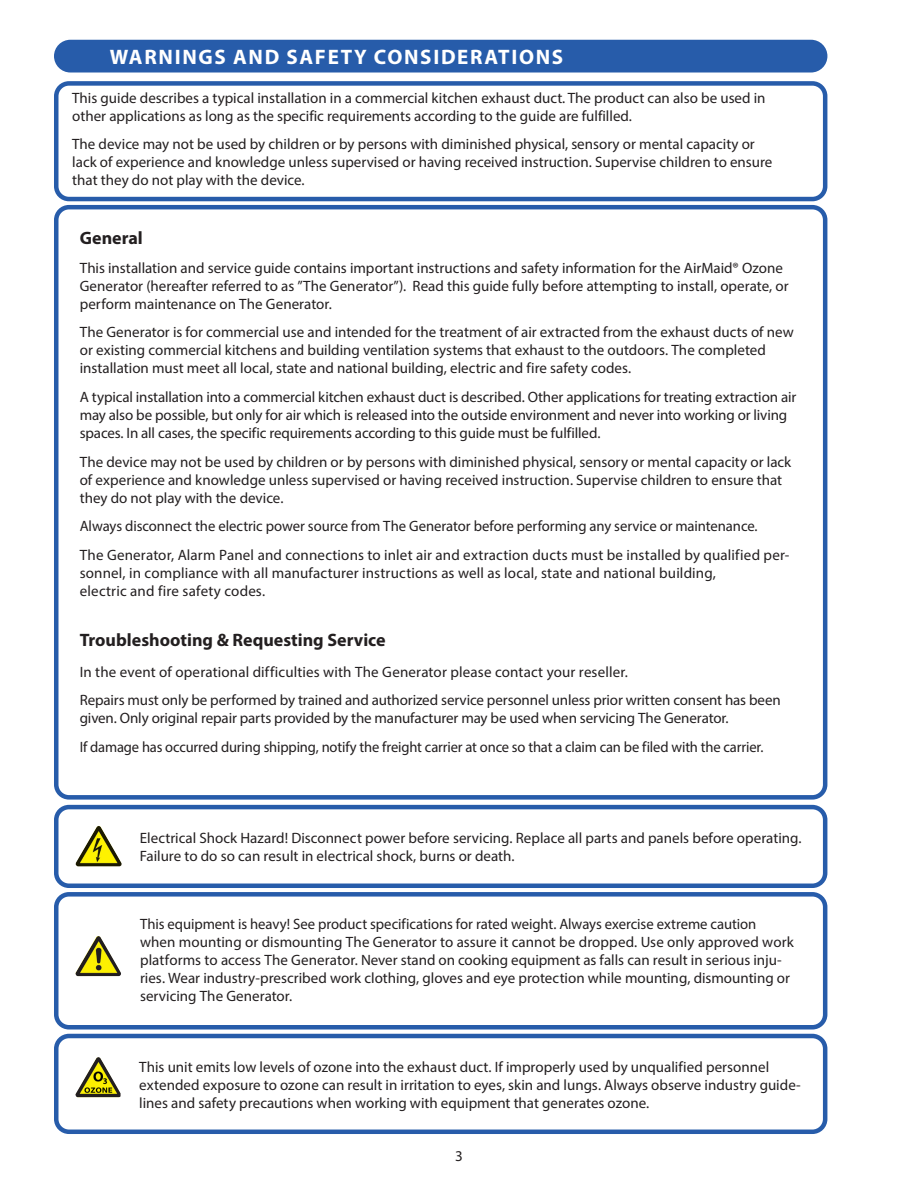
<style>
.page{position:relative;width:918px;height:1188px;background:#fff}
.page>*{position:absolute;margin:0;border:0;box-sizing:border-box;transform-origin:0 0}
.t1{font:700 21px "Myriad Pro";letter-spacing:.08em;color:#fff}
.Head_4{font:700 18px "Myriad Pro";color:#231f20}
.Head_4-2{font:15px/18px "Myriad Pro";color:#231f20}
</style>
<div class="page">
<div style="left:54px;top:892px;width:773px;height:138px;border:4px solid #275caa;border-radius:13px"></div>
<div style="left:54px;top:40px;width:773px;height:33px;background:#275caa;border-radius:16px"></div>
<div style="left:54px;top:205px;width:773px;height:595px;border:4px solid #275caa;border-radius:13px"></div>
<img style="left:75px;top:936px;width:46px;height:40px">
<div style="left:54px;top:805px;width:773px;height:83px;border:4px solid #275caa;border-radius:13px"></div>
<img style="left:75px;top:826px;width:47px;height:40px">
<div style="left:54px;top:1034px;width:773px;height:100px;border:4px solid #275caa;border-radius:13px"></div>
<img style="left:75px;top:1057px;width:46px;height:40px">
<div style="left:54px;top:81px;width:773px;height:120px;border:4px solid #275caa;border-radius:13px"></div>
<p class="t1" style="left:110px;top:43px;width:455px">WARNINGS AND SAFETY CONSIDERATIONS</p>
<p class="Head_4-2" style="left:72px;top:88px;width:695px">This guide describes a typical installation in a commercial kitchen exhaust duct. The product can also be used in other applications as long as the specific requirements according to the guide are fulfilled.</p>
<p class="Head_4-2" style="left:72px;top:135px;width:702px">The device may not be used by children or by persons with diminished physical, sensory or mental capacity or lack of experience and knowledge unless supervised or having received instruction. Supervise children to ensure that they do not play with the device.</p>
<p class="Head_4" style="left:80px;top:226px;width:65px">General</p>
<p class="Head_4-2" style="left:80px;top:258px;width:710px">This installation and service guide contains important instructions and safety information for the AirMaid® Ozone<br>Generator (hereafter referred to as ”The Generator”). Read this guide fully before attempting to install, operate, or perform maintenance on The Generator.</p>
<p class="Head_4-2" style="left:80px;top:323px;width:716px">The Generator is for commercial use and intended for the treatment of air extracted from the exhaust ducts of new or existing commercial kitchens and building ventilation systems that exhaust to the outdoors. The completed installation must meet all local, state and national building, electric and fire safety codes.</p>
<p class="Head_4-2" style="left:80px;top:388px;width:718px">A typical installation into a commercial kitchen exhaust duct is described. Other applications for treating extraction air may also be possible, but only for air which is released into the outside environment and never into working or living spaces. In all cases, the specific requirements according to this guide must be fulfilled.</p>
<p class="Head_4-2" style="left:80px;top:452px;width:713px">The device may not be used by children or by persons with diminished physical, sensory or mental capacity or lack of experience and knowledge unless supervised or having received instruction. Supervise children to ensure that they do not play with the device.</p>
<p class="Head_4-2" style="left:80px;top:517px;width:679px">Always disconnect the electric power source from The Generator before performing any service or maintenance.</p>
<p class="Head_4-2" style="left:80px;top:546px;width:711px">The Generator, Alarm Panel and connections to inlet air and extraction ducts must be installed by qualified per&shy;sonnel, in compliance with all manufacturer instructions as well as local, state and national building,<br>electric and fire safety codes.</p>
<p class="Head_4" style="left:80px;top:628px;width:308px">Troubleshooting &amp; Requesting Service</p>
<p class="Head_4-2" style="left:80px;top:663px;width:550px">In the event of operational difficulties with The Generator please contact your reseller.</p>
<p class="Head_4-2" style="left:80px;top:691px;width:703px">Repairs must only be performed by trained and authorized service personnel unless prior written consent has been given. Only original repair parts provided by the manufacturer may be used when servicing The Generator.</p>
<p class="Head_4-2" style="left:80px;top:738px;width:685px">If damage has occurred during shipping, notify the freight carrier at once so that a claim can be filed with the carrier.</p>
<p class="Head_4-2" style="left:140px;top:829px;width:663px">Electrical Shock Hazard! Disconnect power before servicing. Replace all parts and panels before operating.<br>Failure to do so can result in electrical shock, burns or death.</p>
<p class="Head_4-2" style="left:140px;top:915px;width:655px">This equipment is heavy! See product specifications for rated weight. Always exercise extreme caution when mounting or dismounting The Generator to assure it cannot be dropped. Use only approved work platforms to access The Generator. Never stand on cooking equipment as falls can result in serious inju&shy;ries. Wear industry-prescribed work clothing, gloves and eye protection while mounting, dismounting or servicing The Generator.</p>
<p class="Head_4-2" style="left:139px;top:1058px;width:663px">This unit emits low levels of ozone into the exhaust duct. If improperly used by unqualified personnel extended exposure to ozone can result in irritation to eyes, skin and lungs. Always observe industry guide&shy;lines and safety precautions when working with equipment that generates ozone.</p>
<p class="Head_4-2" style="left:455px;top:1147px;width:9px">3</p>
</div>
